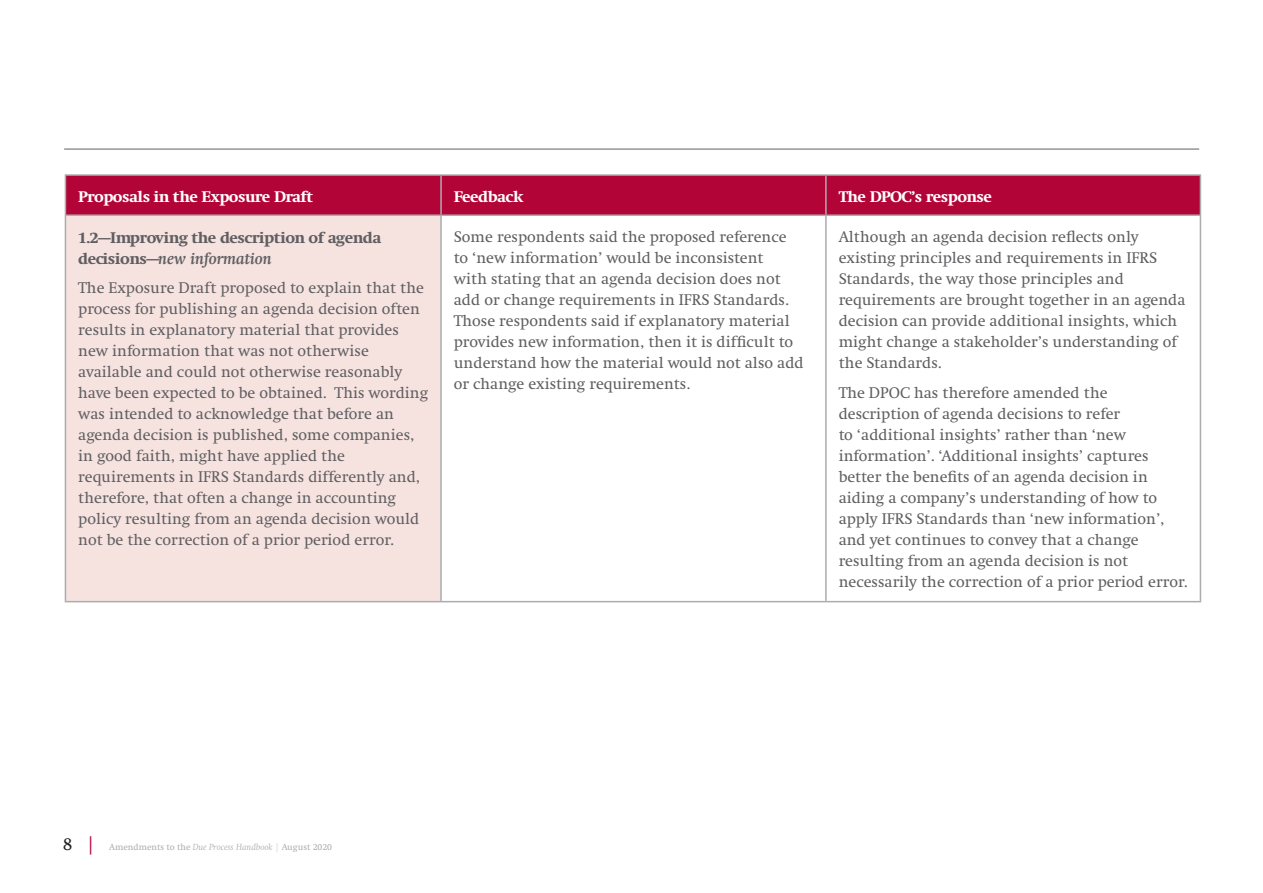
<style>
.page{position:relative;width:1263px;height:893px;background:#fff}
.page>*{position:absolute;margin:0;border:0;box-sizing:border-box;transform-origin:0 0}
.Body_copy{font:15.75px/21px "Swift LT Pro";color:#5f5f62}
.Body_copy-2{font:800 15.75px/21px "Swift LT Pro";color:#5f5f62}
.Body_copy__whiteout{font:800 15.75px "Swift LT Pro";color:#fff}
.t1{font:9px "Swift LT Pro";color:#abacb0}
.s1{font-family:"Swift E";font-weight:700;font-style:italic}
.s2{font-size:18px;color:#231f20}
.s3{font-size:18px;color:#b30437}
.s4{font-style:italic}
.s5{color:#d3d4d6}
</style>
<div class="page">
<hr style="left:64px;top:149px;width:1135px;height:1px;background:#5f5f62">
<div style="left:66px;top:176px;width:1134px;height:38px;background:#b30437"></div>
<div style="left:65px;top:215px;width:376px;height:387px;background:#f6e2df"></div>
<hr style="left:65px;top:174px;width:376px;height:2px;background:#abacb0">
<hr style="left:65px;top:176px;width:1px;height:38px;background:#abacb0">
<hr style="left:441px;top:174px;width:385px;height:2px;background:#abacb0">
<hr style="left:440px;top:176px;width:2px;height:38px;background:#abacb0">
<hr style="left:826px;top:174px;width:375px;height:2px;background:#abacb0">
<hr style="left:825px;top:176px;width:2px;height:38px;background:#abacb0">
<hr style="left:1200px;top:176px;width:1px;height:38px;background:#abacb0">
<hr style="left:65px;top:214px;width:376px;height:2px;background:#abacb0">
<hr style="left:65px;top:216px;width:1px;height:385px;background:#abacb0">
<hr style="left:441px;top:214px;width:385px;height:2px;background:#abacb0">
<hr style="left:440px;top:216px;width:2px;height:385px;background:#abacb0">
<hr style="left:826px;top:214px;width:375px;height:2px;background:#abacb0">
<hr style="left:825px;top:216px;width:2px;height:385px;background:#abacb0">
<hr style="left:1200px;top:216px;width:1px;height:385px;background:#abacb0">
<hr style="left:65px;top:601px;width:376px;height:1px;background:#abacb0">
<hr style="left:441px;top:601px;width:385px;height:1px;background:#abacb0">
<hr style="left:826px;top:601px;width:375px;height:1px;background:#abacb0">
<p class="Body_copy__whiteout" style="left:78px;top:188px;width:236px">Proposals in the Exposure Draft</p>
<p class="Body_copy__whiteout" style="left:454px;top:188px;width:70px">Feedback</p>
<p class="Body_copy__whiteout" style="left:839px;top:188px;width:154px">The DPOC’s response</p>
<p class="Body_copy-2" style="left:78px;top:227px;width:304px">1.2—Improving the description of agenda decisions—<span class="s1">new information</span></p>
<p class="Body_copy" style="left:78px;top:277px;width:352px">The Exposure Draft proposed to explain that the process for publishing an agenda decision often results in explanatory material that provides new information that was not otherwise available and could not otherwise reasonably have been expected to be obtained. This wording was intended to acknowledge that before an agenda decision is published, some companies, in good faith, might have applied the requirements in IFRS Standards differently and, therefore, that often a change in accounting policy resulting from an agenda decision would not be the correction of a prior period error.</p>
<p class="Body_copy" style="left:454px;top:227px;width:351px">Some respondents said the proposed reference to ‘new information’ would be inconsistent<br>with stating that an agenda decision does not add or change requirements in IFRS Standards.<br>Those respondents said if explanatory material provides new information, then it is difficult to understand how the material would not also add or change existing requirements.</p>
<p class="Body_copy" style="left:839px;top:227px;width:348px">Although an agenda decision reflects only existing principles and requirements in IFRS Standards, the way those principles and requirements are brought together in an agenda decision can provide additional insights, which might change a stakeholder’s understanding of the Standards.</p>
<p class="Body_copy" style="left:839px;top:382px;width:351px">The DPOC has therefore amended the description of agenda decisions to refer<br>to ‘additional insights’ rather than ‘new information’. ‘Additional insights’ captures better the benefits of an agenda decision in aiding a company’s understanding of how to apply IFRS Standards than ‘new information’, and yet continues to convey that a change resulting from an agenda decision is not necessarily the correction of a prior period error.</p>
<p class="t1" style="left:63px;top:842px;width:271px"><span class="s2">8</span> <span class="s3">|</span> Amendments to the <span class="s4">Due Process Handbook</span> <span class="s5">|</span> August 2020</p>
</div>
